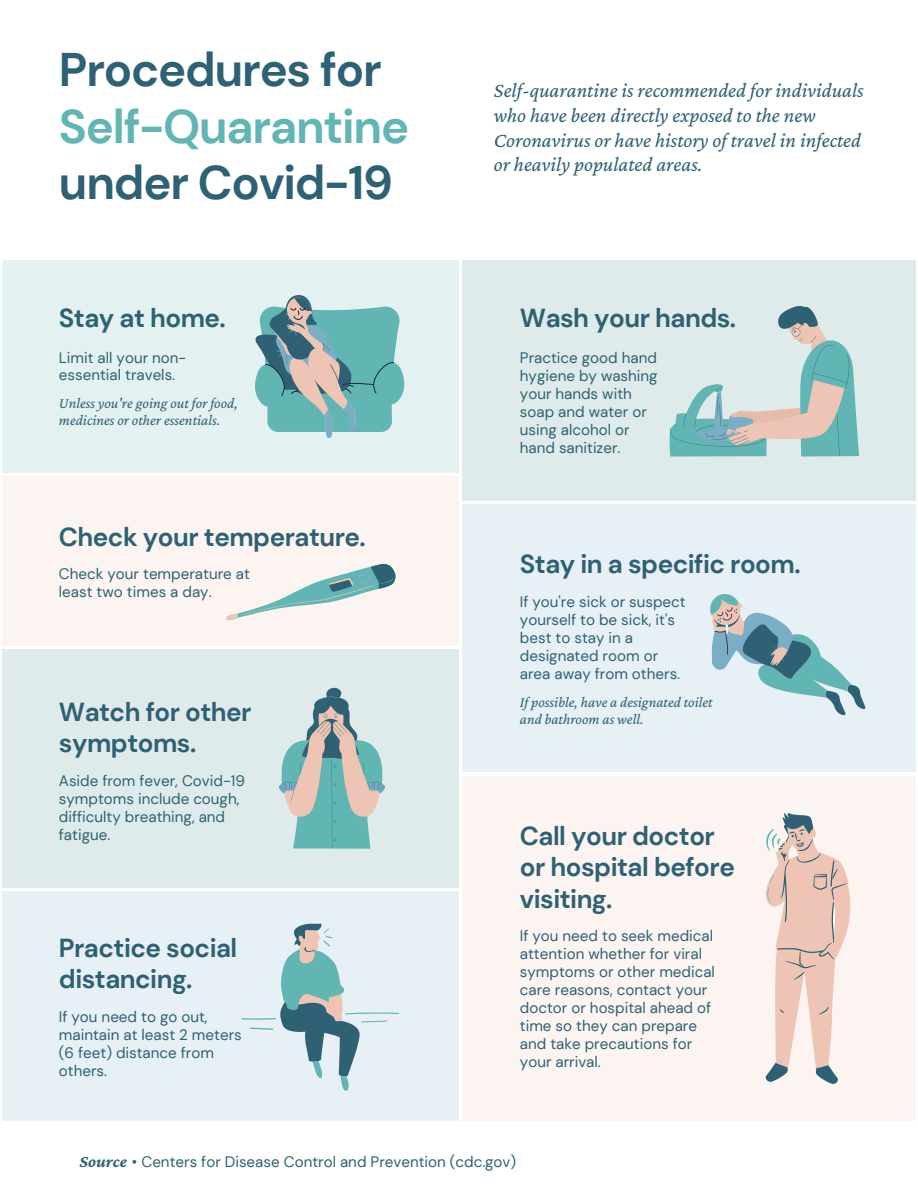
<style>
.page{position:relative;width:918px;height:1188px;background:#fff}
.page>*{position:absolute;margin:0;border:0;box-sizing:border-box;transform-origin:0 0}
.t1{font:700 47.1px "DM Sans";letter-spacing:-.025em;color:#2e6173}
.t2{font:700 47.1px "DM Sans";letter-spacing:-.025em;color:#61b6b3}
.t3{font:700 25.95px/31px "DM Sans";letter-spacing:-.02em;color:#2e6173}
.t4{font:italic 21px/24.9px "Crimson Pro";color:#2e6173}
.t5{font:15.15px/18px "DM Sans";color:#2e6173}
.t6{font:italic 15.15px/16.6px "Crimson Pro";color:#2e6173}
.s1{font-family:"Crimson Pro";font-weight:700;font-style:italic;font-size:17.4px}
</style>
<div class="page">
<div style="left:3px;top:477px;width:456px;height:169px;background:#fcf4f1"></div>
<svg style="left:226px;top:563px;width:170px;height:58px"></svg>
<div style="left:462px;top:260px;width:453px;height:241px;background:#dfebea"></div>
<svg style="left:670px;top:306px;width:189px;height:151px"></svg>
<div style="left:462px;top:505px;width:453px;height:267px;background:#e7f0f4"></div>
<svg style="left:710px;top:594px;width:155px;height:121px"></svg>
<div style="left:3px;top:650px;width:456px;height:238px;background:#dfebea"></div>
<svg style="left:279px;top:687px;width:106px;height:162px"></svg>
<div style="left:462px;top:776px;width:453px;height:345px;background:#fcf4f1"></div>
<svg style="left:765px;top:813px;width:85px;height:271px"></svg>
<div style="left:3px;top:892px;width:456px;height:229px;background:#e7f0f4"></div>
<svg style="left:241px;top:923px;width:158px;height:168px"></svg>
<div style="left:3px;top:260px;width:456px;height:213px;background:#e3f2f1"></div>
<svg style="left:255px;top:295px;width:149px;height:143px"></svg>
<h1 class="t1" style="left:59px;top:53px;width:325px">Procedures for</h1>
<h1 class="t2" style="left:59px;top:109px;width:352px">Self-Quarantine</h1>
<h1 class="t1" style="left:59px;top:166px;width:336px">under Covid-19</h1>
<h2 class="t3" style="left:59px;top:305px;width:168px">Stay at home.</h2>
<p class="t5" style="left:59px;top:349px;width:129px">Limit all your non&shy;essential travels.</p>
<p class="t6" style="left:59px;top:396px;width:180px">Unless you're going out for food, medicines or other essentials.</p>
<h2 class="t3" style="left:59px;top:524px;width:308px">Check your temperature.</h2>
<p class="t5" style="left:59px;top:566px;width:193px">Check your temperature at least two times a day.</p>
<h2 class="t3" style="left:59px;top:699px;width:194px">Watch for other symptoms.</h2>
<p class="t5" style="left:59px;top:772px;width:188px">Aside from fever, Covid-19 symptoms include cough, difficulty breathing, and fatigue.</p>
<h2 class="t3" style="left:59px;top:935px;width:180px">Practice social distancing.</h2>
<p class="t5" style="left:59px;top:1009px;width:184px">If you need to go out, maintain at least 2 meters (6 feet) distance from others.</p>
<h3 class="t4" style="left:494px;top:79px;width:371px">Self-quarantine is recommended for individuals who have been directly exposed to the new Coronavirus or have history of travel in infected or heavily populated areas.</h3>
<h2 class="t3" style="left:520px;top:306px;width:218px">Wash your hands.</h2>
<p class="t5" style="left:520px;top:349px;width:139px">Practice good hand hygiene by washing your hands with soap and water or using alcohol or hand sanitizer.</p>
<h2 class="t3" style="left:520px;top:551px;width:282px">Stay in a specific room.</h2>
<p class="t5" style="left:520px;top:594px;width:167px">If you're sick or suspect yourself to be sick, it's best to stay in a designated room or area away from others.</p>
<p class="t6" style="left:520px;top:695px;width:194px">If possible, have a designated toilet and bathroom as well.</p>
<h2 class="t3" style="left:520px;top:824px;width:216px">Call your doctor or hospital before visiting.</h2>
<p class="t5" style="left:520px;top:928px;width:197px">If you need to seek medical attention whether for viral symptoms or other medical care reasons, contact your doctor or hospital ahead of time so they can prepare and take precautions for your arrival.</p>
<p class="t5" style="left:80px;top:1153px;width:438px"><span class="s1">Source</span> • Centers for Disease Control and Prevention (cdc.gov)</p>
</div>
